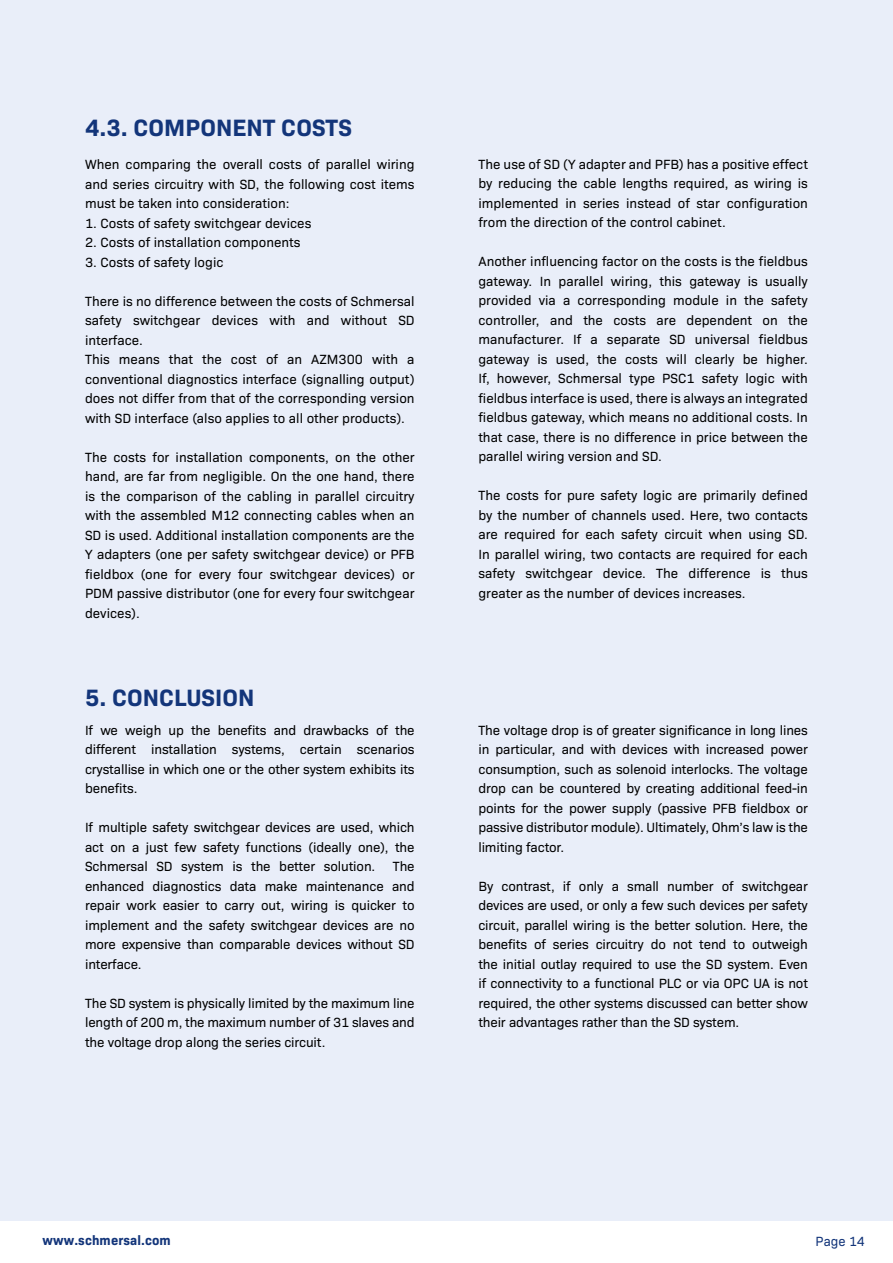
<style>
.page{position:relative;width:893px;height:1263px;background:#fff}
.page>*{position:absolute;margin:0;border:0;box-sizing:border-box;transform-origin:0 0}
.t1{font:700 24px "Bio Sans";color:#13357a}
.t2{font:13.5px/19.5px "Bio Sans";color:#000;text-align:justify}
.t3{font:700 13.5px "Bio Sans";letter-spacing:.01em;color:#13357a}
.t4{font:13.5px "Bio Sans";color:#13357a}
</style>
<div class="page">
<div style="left:0;top:0;width:893px;height:1220px;background:#e9eef9"></div>
<h1 class="t1" style="left:85px;top:109px;width:268px">4.3. COMPONENT COSTS</h1>
<p class="t2" style="left:85px;top:154px;width:331px">When comparing the overall costs of parallel wiring and series circuitry with SD, the following cost items must be taken into consideration:</p>
<p class="t2" style="left:85px;top:212px;width:228px">1. Costs of safety switchgear devices</p>
<p class="t2" style="left:85px;top:232px;width:217px">2. Costs of installation components</p>
<p class="t2" style="left:85px;top:251px;width:140px">3. Costs of safety logic</p>
<p class="t2" style="left:85px;top:290px;width:331px;text-align:left">There is no difference between the costs of Schmersal safety switchgear devices with and without SD interface.<br>This means that the cost of an AZM300 with a conventional diagnostics interface (signalling output) does not differ from that of the corresponding version with SD interface (also applies to all other products).</p>
<p class="t2" style="left:85px;top:446px;width:331px">The costs for installation components, on the other hand, are far from negligible. On the one hand, there is the comparison of the cabling in parallel circuitry with the assembled M12 connecting cables when an SD is used. Additional installation components are the Y adapters (one per safety switchgear device) or PFB fieldbox (one for every four switchgear devices) or PDM passive distributor (one for every four switchgear devices).</p>
<h1 class="t1" style="left:85px;top:679px;width:171px">5. CONCLUSION</h1>
<p class="t2" style="left:85px;top:719px;width:331px">If we weigh up the benefits and drawbacks of the different installation systems, certain scenarios crystallise in which one or the other system exhibits its benefits.</p>
<p class="t2" style="left:85px;top:817px;width:331px">If multiple safety switchgear devices are used, which act on a just few safety functions (ideally one), the Schmersal SD system is the better solution.</p>
<p class="t2" style="left:85px;top:856px;width:331px;text-indent:308px">The enhanced diagnostics data make maintenance and repair work easier to carry out, wiring is quicker to implement and the safety switchgear devices are no more expensive than comparable devices without SD interface.</p>
<p class="t2" style="left:85px;top:992px;width:331px">The SD system is physically limited by the maximum line length of 200 m, the maximum number of 31 slaves and the voltage drop along the series circuit.</p>
<p class="t2" style="left:478px;top:153px;width:331px">The use of SD (Y adapter and PFB) has a positive effect by reducing the cable lengths required, as wiring is implemented in series instead of star configuration from the direction of the control cabinet.</p>
<p class="t2" style="left:478px;top:251px;width:331px">Another influencing factor on the costs is the fieldbus gateway. In parallel wiring, this gateway is usually provided via a corresponding module in the safety controller, and the costs are dependent on the manufacturer. If a separate SD universal fieldbus gateway is used, the costs will clearly be higher.<br>If, however, Schmersal type PSC1 safety logic with fieldbus interface is used, there is always an integrated fieldbus gateway, which means no additional costs. In that case, there is no difference in price between the parallel wiring version and SD.</p>
<p class="t2" style="left:478px;top:485px;width:331px">The costs for pure safety logic are primarily defined by the number of channels used. Here, two contacts are required for each safety circuit when using SD.<br>In parallel wiring, two contacts are required for each safety switchgear device. The difference is thus greater as the number of devices increases.</p>
<p class="t2" style="left:478px;top:719px;width:331px">The voltage drop is of greater significance in long lines in particular, and with devices with increased power consumption, such as solenoid interlocks. The voltage drop can be countered by creating additional feed-in points for the power supply (passive PFB fieldbox or passive distributor module). Ultimately, Ohm’s law is the limiting factor.</p>
<p class="t2" style="left:478px;top:875px;width:331px">By contrast, if only a small number of switchgear devices are used, or only a few such devices per safety circuit, parallel wiring is the better solution. Here, the benefits of series circuitry do not tend to outweigh the initial outlay required to use the SD system. Even if connectivity to a functional PLC or via OPC UA is not required, the other systems discussed can better show their advantages rather than the SD system.</p>
<p class="t3" style="left:43px;top:1230px;width:130px">www.schmersal.com</p>
<p class="t4" style="left:816px;top:1231px;width:51px">Page 14</p>
</div>
